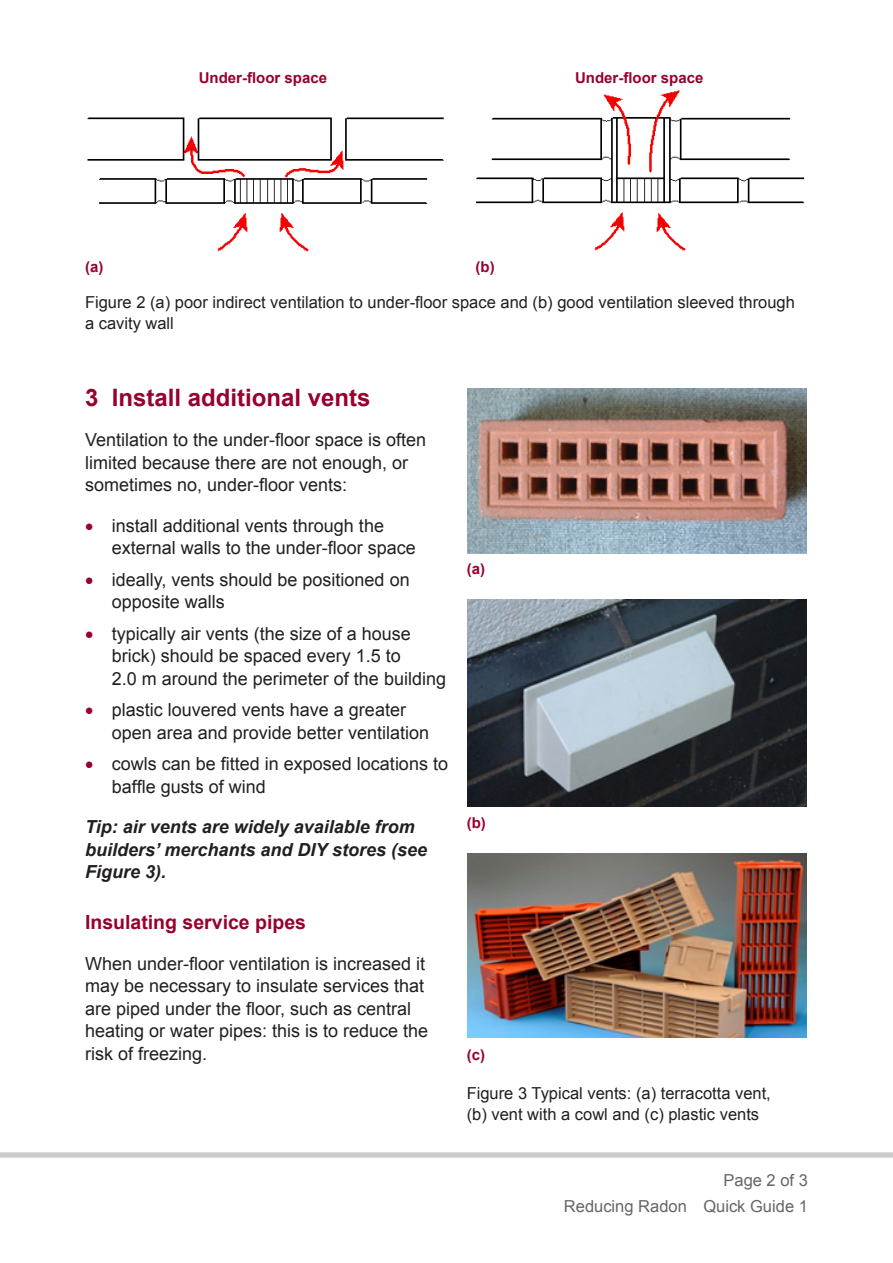
<style>
.page{position:relative;width:893px;height:1263px;background:#fff}
.page>*{position:absolute;margin:0;border:0;box-sizing:border-box;transform-origin:0 0}
.Heading_1{font:700 24px "Arial";color:#98002e}
.Heading_2{font:700 19.5px "Arial";color:#98002e}
.FS_Bullet_List{font:18px/22.5px "Arial";color:#231f20}
.FS_Body_Text{font:18px/22.5px "Arial";color:#231f20}
.FS_Body_Text-2{font:italic 700 18px/22.5px "Arial";color:#231f20}
.FS_Bullet_List_last{font:18px/22.5px "Arial";color:#231f20}
.t1{font:16.5px/21px "Arial";color:#231f20}
.Footer_2{font:16.5px "Arial";color:#666}
.Red_10{font:700 15px "Arial";color:#98002e}
.s1{color:#98002e}
</style>
<div class="page">
<div style="left:0;top:1152px;width:893px;height:5px;background:#ccc"></div>
<img style="left:87px;top:117px;width:357px;height:135px">
<img style="left:476px;top:90px;width:329px;height:161px">
<img style="left:467px;top:389px;width:340px;height:164px">
<img style="left:467px;top:599px;width:340px;height:208px">
<img style="left:467px;top:853px;width:340px;height:184px">
<p class="Red_10" style="left:199px;top:68px;width:130px">Under-floor space</p>
<p class="Red_10" style="left:575px;top:68px;width:130px">Under-floor space</p>
<p class="Red_10" style="left:85px;top:257px;width:20px">(a)</p>
<p class="Red_10" style="left:476px;top:257px;width:21px">(b)</p>
<p class="t1" style="left:85px;top:292px;width:711px">Figure 2 (a) poor indirect ventilation to under-floor space and (b) good ventilation sleeved through a cavity wall</p>
<p class="Heading_1" style="left:85px;top:381px;width:287px">3 Install additional vents</p>
<p class="FS_Body_Text" style="left:85px;top:429px;width:343px">Ventilation to the under-floor space is often limited because there are not enough, or sometimes no, under-floor vents:</p>
<p class="FS_Bullet_List" style="left:112px;top:514px;width:306px;text-indent:-27px"><span class="s1">•</span> install additional vents through the external walls to the under-floor space</p>
<p class="FS_Bullet_List" style="left:112px;top:568px;width:299px;text-indent:-27px"><span class="s1">•</span> ideally, vents should be positioned on opposite walls</p>
<p class="FS_Bullet_List" style="left:112px;top:622px;width:336px;text-indent:-27px"><span class="s1">•</span> typically air vents (the size of a house brick) should be spaced every 1.5 to<br>2.0 m around the perimeter of the building</p>
<p class="FS_Bullet_List" style="left:112px;top:699px;width:319px;text-indent:-27px"><span class="s1">•</span> plastic louvered vents have a greater open area and provide better ventilation</p>
<p class="FS_Bullet_List_last" style="left:112px;top:753px;width:338px;text-indent:-27px"><span class="s1">•</span> cowls can be fitted in exposed locations to baffle gusts of wind</p>
<p class="FS_Body_Text-2" style="left:85px;top:816px;width:344px">Tip: air vents are widely available from builders’ merchants and DIY stores (see<br>Figure 3).</p>
<p class="Heading_2" style="left:85px;top:909px;width:223px">Insulating service pipes</p>
<p class="FS_Body_Text" style="left:85px;top:952px;width:345px">When under-floor ventilation is increased it may be necessary to insulate services that are piped under the floor, such as central heating or water pipes: this is to reduce the risk of freezing.</p>
<p class="Red_10" style="left:467px;top:559px;width:20px">(a)</p>
<p class="Red_10" style="left:467px;top:813px;width:21px">(b)</p>
<p class="Red_10" style="left:467px;top:1045px;width:20px">(c)</p>
<p class="t1" style="left:467px;top:1082px;width:306px">Figure 3 Typical vents: (a) terracotta vent, (b) vent with a cowl and (c) plastic vents</p>
<p class="Footer_2" style="left:723px;top:1169px;width:86px">Page 2 of 3</p>
<p class="Footer_2" style="left:564px;top:1195px;width:245px">Reducing Radon Quick Guide 1</p>
</div>
